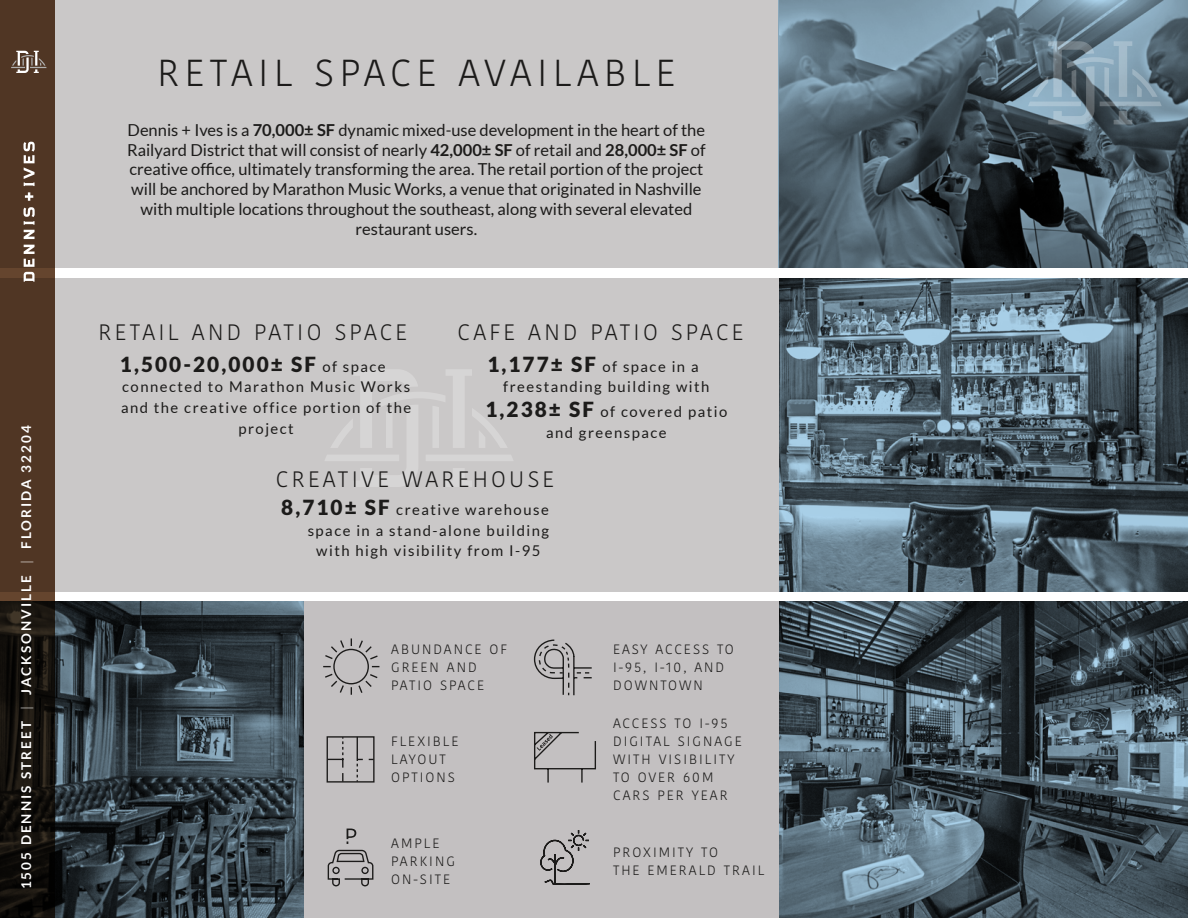
<style>
.page{position:relative;width:1188px;height:918px;background:#fff}
.page>*{position:absolute;margin:0;border:0;box-sizing:border-box;transform-origin:0 0}
.t1{font:300 37.5px "Kohinoor Bangla";letter-spacing:.15em;color:#1c1b1a}
.t2{font:300 22.2px "Kohinoor Bangla";letter-spacing:.15em;color:#1c1b1a}
.t3{font:900 20.85px "Lato";letter-spacing:.1em;color:#1c1b1a}
.t4{font:16.5px/19.8px "Lato";color:#1c1b1a;text-align:center}
.t5{font:14.85px/20.9px "Lato";letter-spacing:.1em;color:#1c1b1a;text-align:center}
.t6{font:300 13.5px/18px "Kohinoor Bangla";letter-spacing:.15em;color:#1c1b1a}
.t7{font:700 13.5px "Lato";letter-spacing:.15em;color:#fff}
.s1{font-weight:300}
.s2{font-weight:700}
.s3{font-weight:400;font-size:14.85px}
.s4{font-weight:900;font-size:20.85px}
</style>
<div class="page">
<div style="left:0;top:0;width:779px;height:268px;background:#cac8c8"></div>
<div style="left:304px;top:602px;width:475px;height:316px;background:#c3c0c1"></div>
<svg style="left:323px;top:638px;width:57px;height:57px"></svg>
<svg style="left:533px;top:639px;width:59px;height:57px"></svg>
<svg style="left:327px;top:829px;width:47px;height:58px"></svg>
<svg style="left:540px;top:830px;width:50px;height:55px"></svg>
<svg style="left:534px;top:731px;width:62px;height:52px"></svg>
<svg style="left:329px;top:738px;width:14px;height:43px"></svg>
<svg style="left:357px;top:738px;width:6px;height:43px"></svg>
<div style="left:327px;top:736px;width:48px;height:47px;border:1px solid #1c1b1a"></div>
<div style="left:0;top:278px;width:779px;height:313px;background:#cac8c8"></div>
<svg style="left:779px;top:278px;width:409px;height:313px;background:#526571"></svg>
<svg style="left:779px;top:0;width:409px;height:268px;background:#4d5f6a"></svg>
<svg style="left:779px;top:602px;width:409px;height:316px;background:#43535d"></svg>
<svg style="left:55px;top:602px;width:249px;height:316px;background:#344148"></svg>
<svg style="left:1028px;top:41px;width:134px;height:83px;background:#728896"></svg>
<svg style="left:325px;top:370px;width:188px;height:117px"></svg>
<svg style="left:0;top:0;width:55px;height:918px;background:#3b291b"></svg>
<svg style="left:25px;top:192px;width:8px;height:9px"></svg>
<svg style="left:24px;top:245px;width:11px;height:37px"></svg>
<svg style="left:24px;top:207px;width:11px;height:32px"></svg>
<svg style="left:24px;top:142px;width:11px;height:44px"></svg>
<svg style="left:11px;top:51px;width:36px;height:22px"></svg>
<p class="t7" style="left:18px;top:889px;width:466px;rotate:-90deg">1505 DENNIS STREET <span class="s1">|</span> JACKSONVILLE <span class="s1">|</span> FLORIDA 32204</p>
<h1 class="t1" style="left:157px;top:45px;width:519px">RETAIL SPACE AVAILABLE</h1>
<p class="t4" style="left:127px;top:120px;width:580px">Dennis + Ives is a <span class="s2">70,000± SF</span> dynamic mixed-use development in the heart of the Railyard District that will consist of nearly <span class="s2">42,000± SF</span> of retail and <span class="s2">28,000± SF</span> of creative office, ultimately transforming the area. The retail portion of the project will be anchored by Marathon Music Works, a venue that originated in Nashville with multiple locations throughout the southeast, along with several elevated restaurant users.</p>
<h2 class="t2" style="left:99px;top:315px;width:310px">RETAIL AND PATIO SPACE</h2>
<p class="t3" style="left:120px;top:352px;width:267px">1,500-20,000± SF <span class="s3">of space</span></p>
<p class="t5" style="left:121px;top:376px;width:292px">connected to Marathon Music Works and the creative office portion of the project</p>
<h2 class="t2" style="left:458px;top:315px;width:287px">CAFE AND PATIO SPACE</h2>
<p class="t5" style="left:503px;top:356px;width:208px;text-align:left;text-indent:-16px"><span class="s4">1,177± SF</span> of space in a freestanding building with</p>
<p class="t5" style="left:485px;top:401px;width:243px"><span class="s4">1,238± SF</span> of covered patio and greenspace</p>
<h2 class="t2" style="left:276px;top:463px;width:280px">CREATIVE WAREHOUSE</h2>
<p class="t5" style="left:281px;top:499px;width:269px"><span class="s4">8,710± SF</span> creative warehouse</p>
<p class="t5" style="left:308px;top:520px;width:243px">space in a stand-alone building</p>
<p class="t5" style="left:316px;top:541px;width:226px">with high visibility from I-95</p>
<p class="t6" style="left:391px;top:640px;width:117px">ABUNDANCE OF<br>GREEN AND<br>PATIO SPACE</p>
<p class="t6" style="left:391px;top:732px;width:69px">FLEXIBLE<br>LAYOUT<br>OPTIONS</p>
<p class="t6" style="left:391px;top:834px;width:65px">AMPLE<br>PARKING<br>ON-SITE</p>
<p class="t6" style="left:613px;top:640px;width:122px">EASY ACCESS TO<br>I-95, I-10, AND<br>DOWNTOWN</p>
<p class="t6" style="left:613px;top:714px;width:130px">ACCESS TO I-95<br>DIGITAL SIGNAGE<br>WITH VISIBILITY<br>TO OVER 60M<br>CARS PER YEAR</p>
<p class="t6" style="left:613px;top:843px;width:153px">PROXIMITY TO<br>THE EMERALD TRAIL</p>
</div>
